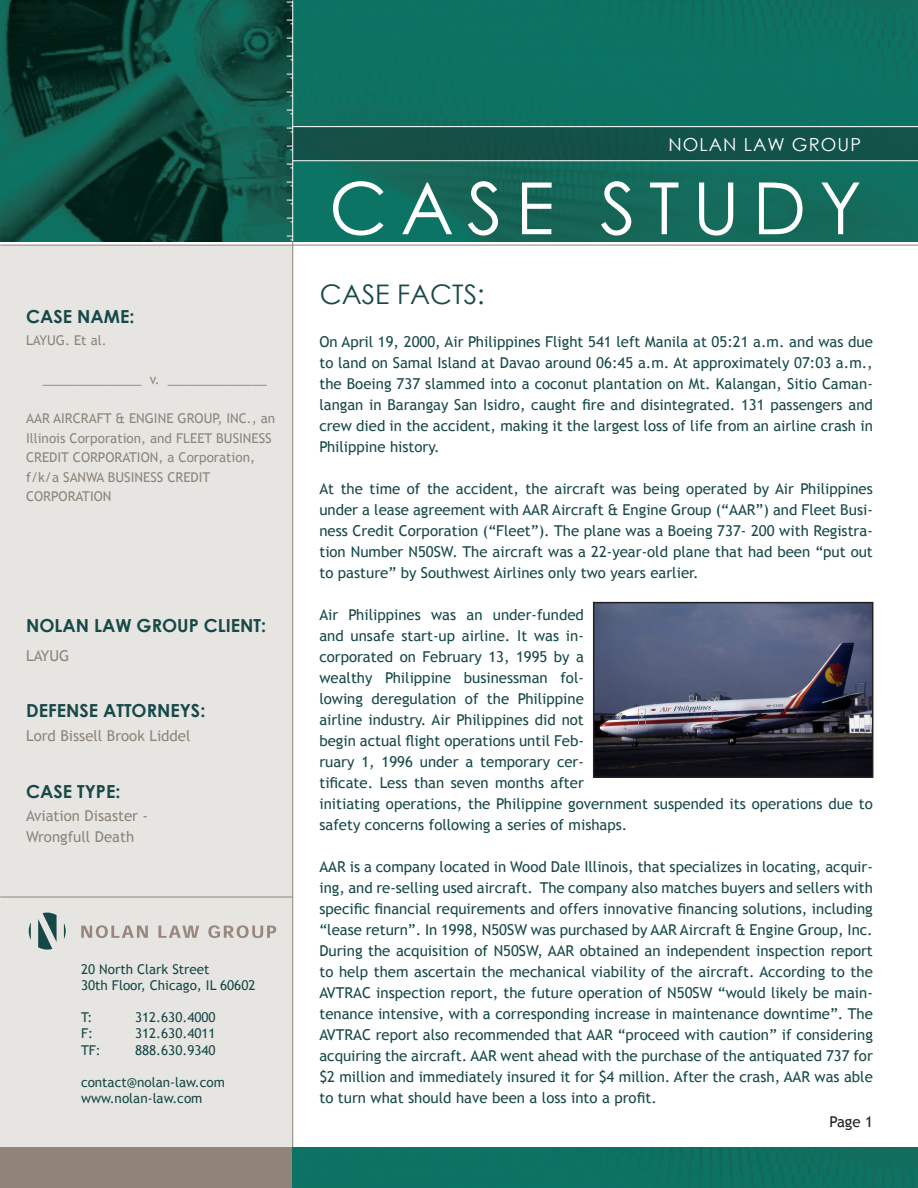
<style>
.page{position:relative;width:918px;height:1188px;background:#fff}
.page>*{position:absolute;margin:0;border:0;box-sizing:border-box;transform-origin:0 0}
.t1{font:72px "Century Gothic";letter-spacing:.18em;color:#fff}
.t2{font:27px "Century Gothic";color:#174948}
.t3{font:700 18px "Century Gothic";color:#174948}
.t4{font:18px "Century Gothic";letter-spacing:.06em;color:#fff}
.t5{font:15px/21px "Trebuchet MS";color:#174948;text-align:justify}
.t6{font:15px/21px "Trebuchet MS";color:#8e857a}
.t7{font:15px "Trebuchet MS";color:#231f20}
.t8{font:13.5px/19.5px "Trebuchet MS";color:#8e857a}
.t9{font:13.5px "Trebuchet MS";color:#174948}
</style>
<div class="page">
<div style="left:0;top:245px;width:292px;height:941px;background:#e6e5e2"></div>
<img style="left:0;top:1px;width:918px;height:240px">
<hr style="left:292px;top:126px;width:626px;height:1px;background:#fff">
<hr style="left:293px;top:160px;width:625px;height:1px;background:#fff">
<hr style="left:292px;top:1px;width:1px;height:240px;background:#fff">
<svg style="left:287px;top:2px;width:6px;height:4px"></svg>
<svg style="left:287px;top:20px;width:6px;height:4px"></svg>
<svg style="left:287px;top:38px;width:6px;height:4px"></svg>
<svg style="left:287px;top:56px;width:6px;height:4px"></svg>
<svg style="left:287px;top:74px;width:6px;height:4px"></svg>
<svg style="left:287px;top:92px;width:6px;height:4px"></svg>
<svg style="left:287px;top:110px;width:6px;height:4px"></svg>
<svg style="left:287px;top:128px;width:6px;height:4px"></svg>
<svg style="left:287px;top:146px;width:6px;height:4px"></svg>
<svg style="left:287px;top:164px;width:6px;height:4px"></svg>
<svg style="left:287px;top:182px;width:6px;height:4px"></svg>
<svg style="left:287px;top:200px;width:6px;height:4px"></svg>
<svg style="left:287px;top:218px;width:6px;height:4px"></svg>
<svg style="left:287px;top:236px;width:6px;height:4px"></svg>
<hr style="left:292px;top:241px;width:1px;height:947px;background:#8e857a">
<div style="left:0;top:1147px;width:293px;height:41px;background:#908479"></div>
<div style="left:293px;top:1147px;width:625px;height:41px;background:#0c7363"></div>
<svg style="left:81px;top:925px;width:67px;height:13px"></svg>
<svg style="left:158px;top:926px;width:41px;height:12px"></svg>
<svg style="left:208px;top:925px;width:68px;height:13px"></svg>
<svg style="left:64px;top:923px;width:2px;height:16px"></svg>
<svg style="left:29px;top:923px;width:2px;height:17px"></svg>
<svg style="left:38px;top:913px;width:19px;height:37px"></svg>
<hr style="left:0;top:897px;width:292px;height:1px;background:#8e857a">
<hr style="left:0;top:245px;width:918px;height:1px;background:#8e857a">
<img style="left:596px;top:605px;width:274px;height:170px">
<div style="left:593px;top:602px;width:280px;height:176px;border:2px solid #231f20"></div>
<p class="t3" style="left:26px;top:303px;width:110px">CASE NAME:</p>
<p class="t8" style="left:26px;top:331px;width:82px">LAYUG. Et al.</p>
<p class="t8" style="left:43px;top:370px;width:226px">______________ v. ______________</p>
<p class="t8" style="left:26px;top:409px;width:251px">AAR AIRCRAFT &amp; ENGINE GROUP, INC., an Illinois Corporation, and FLEET BUSINESS CREDIT CORPORATION, a Corporation, f/k/a SANWA BUSINESS CREDIT</p>
<p class="t8" style="left:26px;top:487px;width:87px">CORPORATION</p>
<p class="t3" style="left:26px;top:612px;width:242px">NOLAN LAW GROUP CLIENT:</p>
<p class="t6" style="left:26px;top:646px;width:45px">LAYUG</p>
<p class="t3" style="left:26px;top:697px;width:181px">DEFENSE ATTORNEYS:</p>
<p class="t6" style="left:26px;top:725px;width:166px">Lord Bissell Brook Liddel</p>
<p class="t3" style="left:26px;top:778px;width:96px">CASE TYPE:</p>
<p class="t6" style="left:26px;top:805px;width:123px">Aviation Disaster -<br>Wrongfull Death</p>
<p class="t9" style="left:81px;top:961px;width:130px">20 North Clark Street</p>
<p class="t9" style="left:81px;top:977px;width:176px">30th Floor, Chicago, IL 60602</p>
<p class="t9" style="left:81px;top:1009px;width:13px">T:</p>
<p class="t9" style="left:135px;top:1009px;width:82px">312.630.4000</p>
<p class="t9" style="left:81px;top:1026px;width:14px">F:</p>
<p class="t9" style="left:135px;top:1026px;width:82px">312.630.4011</p>
<p class="t9" style="left:81px;top:1042px;width:21px">TF:</p>
<p class="t9" style="left:135px;top:1042px;width:82px">888.630.9340</p>
<p class="t9" style="left:81px;top:1074px;width:145px">contact@nolan-law.com</p>
<p class="t9" style="left:81px;top:1090px;width:123px">www.nolan-law.com</p>
<p class="t4" style="left:668px;top:132px;width:194px">NOLAN LAW GROUP</p>
<p class="t1" style="left:329px;top:158px;width:534px">CASE STUDY</p>
<p class="t2" style="left:320px;top:276px;width:166px">CASE FACTS:</p>
<p class="t5" style="left:319px;top:332px;width:555px">On April 19, 2000, Air Philippines Flight 541 left Manila at 05:21 a.m. and was due to land on Samal Island at Davao around 06:45 a.m. At approximately 07:03 a.m., the Boeing 737 slammed into a coconut plantation on Mt. Kalangan, Sitio Caman&shy;langan in Barangay San Isidro, caught fire and disintegrated. 131 passengers and crew died in the accident, making it the largest loss of life from an airline crash in Philippine history.</p>
<p class="t5" style="left:319px;top:479px;width:555px">At the time of the accident, the aircraft was being operated by Air Philippines under a lease agreement with AAR Aircraft &amp; Engine Group (“AAR”) and Fleet Busi&shy;ness Credit Corporation (“Fleet”). The plane was a Boeing 737- 200 with Registra&shy;tion Number N50SW. The aircraft was a 22-year-old plane that had been “put out to pasture” by Southwest Airlines only two years earlier.</p>
<p class="t5" style="left:319px;top:605px;width:555px;text-align:left">Air Philippines was an under-funded<br>and unsafe start-up airline. It was in-<br>corporated on February 13, 1995 by a<br>wealthy Philippine businessman fol-<br>lowing deregulation of the Philippine<br>airline industry. Air Philippines did not<br>begin actual flight operations until Feb-<br>ruary 1, 1996 under a temporary cer-<br>tificate. Less than seven months after<br>initiating operations, the Philippine government suspended its operations due to safety concerns following a series of mishaps.</p>
<p class="t5" style="left:319px;top:857px;width:555px">AAR is a company located in Wood Dale Illinois, that specializes in locating, acquir&shy;ing, and re-selling used aircraft. The company also matches buyers and sellers with specific financial requirements and offers innovative financing solutions, including “lease return”. In 1998, N50SW was purchased by AAR Aircraft &amp; Engine Group, Inc.<br>During the acquisition of N50SW, AAR obtained an independent inspection report to help them ascertain the mechanical viability of the aircraft. According to the AVTRAC inspection report, the future operation of N50SW “would likely be main&shy;tenance intensive, with a corresponding increase in maintenance downtime”. The AVTRAC report also recommended that AAR “proceed with caution” if considering acquiring the aircraft. AAR went ahead with the purchase of the antiquated 737 for $2 million and immediately insured it for $4 million. After the crash, AAR was able to turn what should have been a loss into a profit.</p>
<p class="t7" style="left:829px;top:1112px;width:45px">Page 1</p>
</div>
